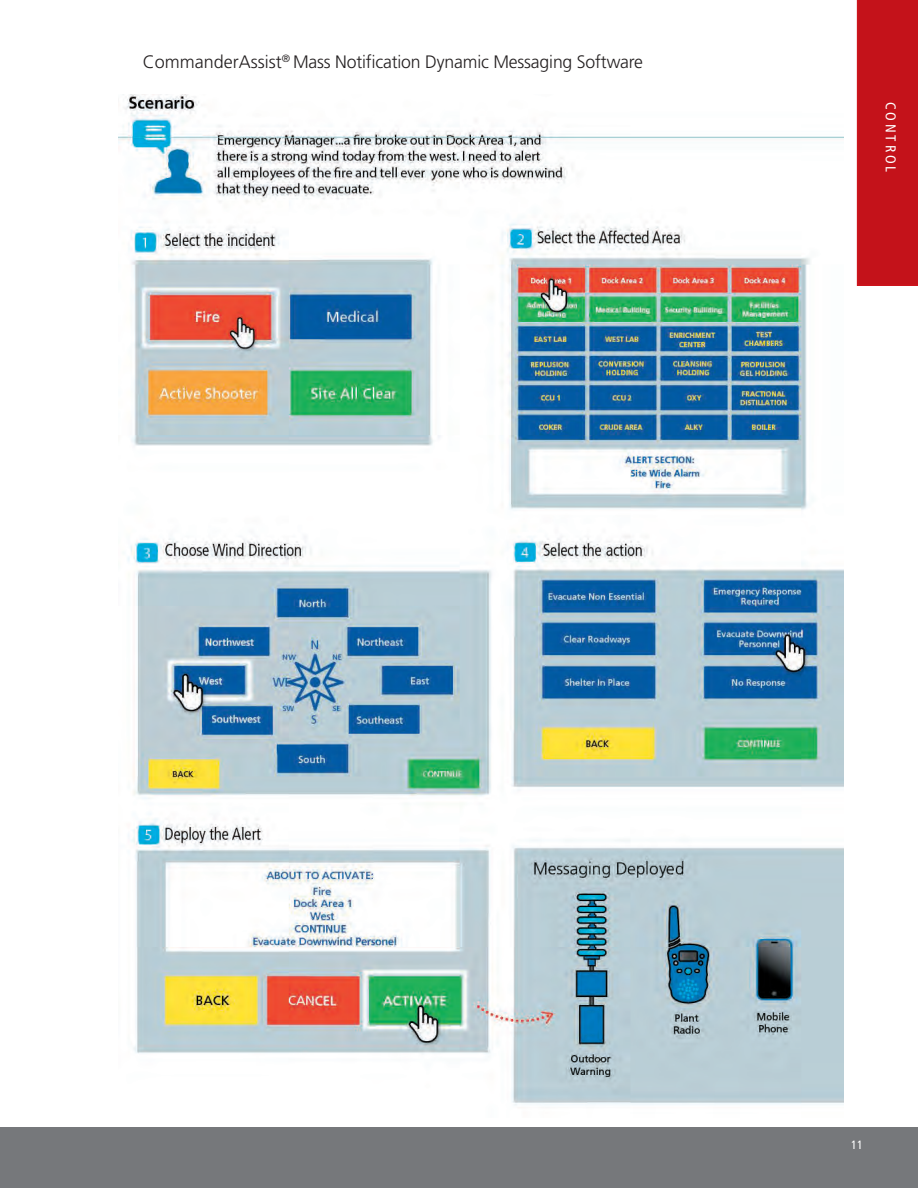
<style>
.page{position:relative;width:918px;height:1188px;background:#fff}
.page>*{position:absolute;margin:0;border:0;box-sizing:border-box;transform-origin:0 0}
.t1{font:300 18px "Frutiger LT Std";letter-spacing:-.01em;color:#231f20}
.t2{font:condensed 14.25px "Frutiger LT Std";letter-spacing:.2em;color:#fff}
.t3{font:condensed 12px "Frutiger LT Std";color:#fff}
</style>
<div class="page">
<div style="left:0;top:1127px;width:918px;height:61px;background:#76787b"></div>
<div style="left:857px;top:0;width:61px;height:286px;background:#c4121a"></div>
<img style="left:119px;top:95px;width:724px;height:1010px">
<p class="t1" style="left:143px;top:51px;width:502px">CommanderAssist<sup>®</sup> Mass Notification Dynamic Messaging Software</p>
<p class="t2" style="left:899px;top:102px;width:72px;rotate:90deg">CONTROL</p>
<p class="t3" style="left:851px;top:1137px;width:14px">11</p>
</div>
